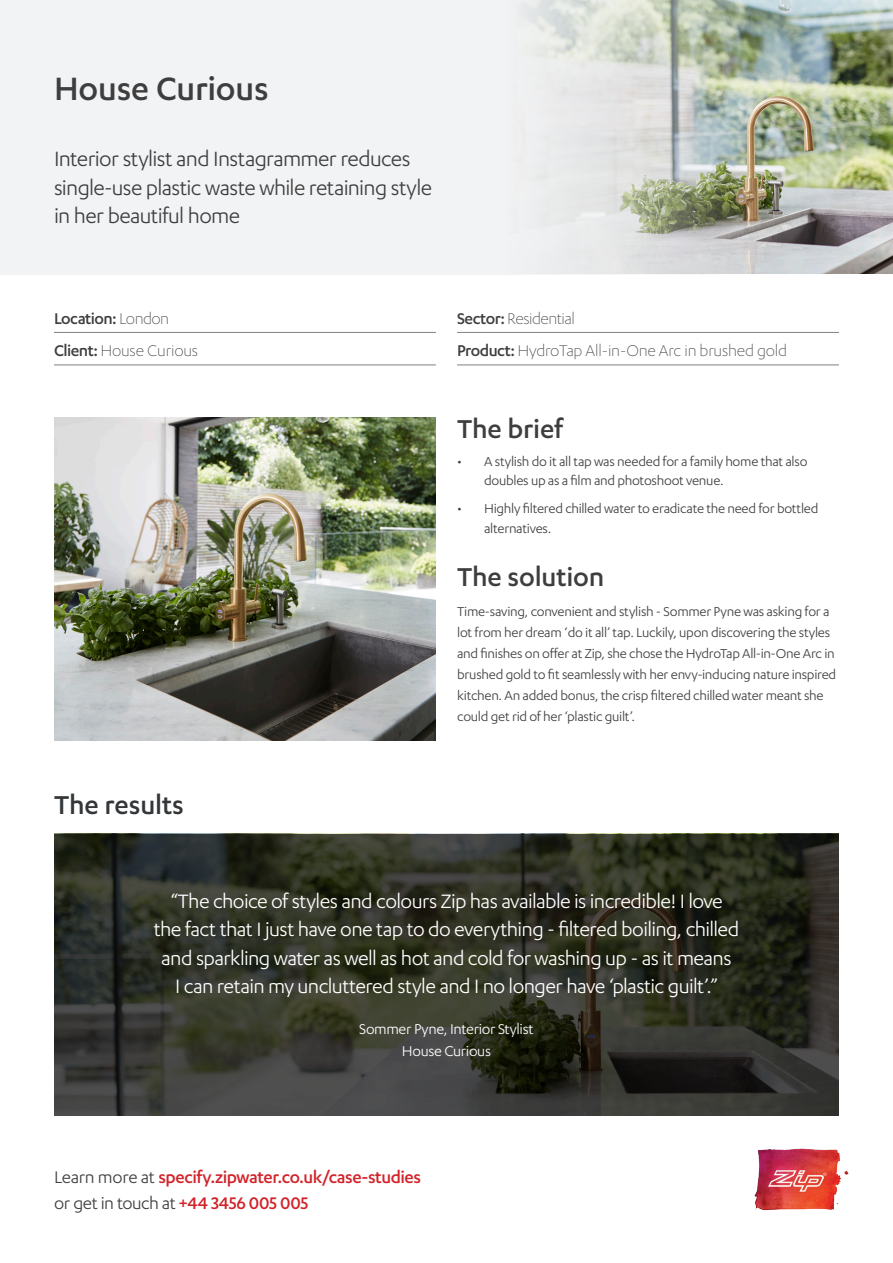
<style>
.page{position:relative;width:893px;height:1263px;background:#fff}
.page>*{position:absolute;margin:0;border:0;box-sizing:border-box;transform-origin:0 0}
.t1{font:500 37.5px "Karbon";letter-spacing:-.005em;color:#3e3e3f}
.t2{font:500 30px "Karbon";letter-spacing:-.005em;color:#3e3e3f}
.t3{font:500 30px "Karbon";letter-spacing:-.005em;color:#333739}
.t4{font:24px/28.5px "Karbon";letter-spacing:-.025em;color:#3e3e3f}
.t5{font:22.5px/28.5px "Karbon";letter-spacing:-.025em;color:#fff;text-align:center}
.t6{font:500 19.5px/25.5px "Karbon";letter-spacing:-.025em;color:#d1232a}
.t7{font:300 18px "Karbon";letter-spacing:-.01em;color:#3e3e3f}
.t8{font:300 18px "Karbon";letter-spacing:-.03em;color:#3e3e3f}
.t9{font:500 18px "Karbon";letter-spacing:-.03em;color:#3e3e3f}
.t10{font:16.5px "Karbon";letter-spacing:-.02em;color:#fff}
.t11{font:15px/21px "Karbon";letter-spacing:-.02em;color:#3e3e3f}
.s1{font-weight:300}
.s2{font-weight:500}
.s3{font-weight:400;color:#3e3e3f}
</style>
<div class="page">
<hr style="left:54px;top:332px;width:382px;height:1px;background:#827f80">
<hr style="left:54px;top:365px;width:382px;height:1px;background:#827f80">
<hr style="left:457px;top:332px;width:382px;height:1px;background:#827f80">
<hr style="left:457px;top:365px;width:382px;height:1px;background:#827f80">
<img style="left:54px;top:417px;width:382px;height:323px">
<img style="left:853px;top:0;width:40px;height:273px">
<svg style="left:0;top:0;width:853px;height:274px;fill:#f2f3f4"></svg>
<svg style="left:54px;top:833px;width:785px;height:282px;background:#313329"></svg>
<img style="left:754px;top:1148px;width:95px;height:63px">
<p class="t1" style="left:54px;top:67px;width:216px">House Curious</p>
<p class="t4" style="left:54px;top:144px;width:380px">Interior stylist and Instagrammer reduces single-use plastic waste while retaining style in her beautiful home</p>
<p class="t9" style="left:54px;top:308px;width:117px">Location: <span class="s1">London</span></p>
<p class="t7" style="left:54px;top:341px;width:146px"><span class="s2">Client:</span> House Curious</p>
<p class="t3" style="left:54px;top:788px;width:131px">The results</p>
<p class="t8" style="left:457px;top:308px;width:119px"><span class="s2">Sector:</span> Residential</p>
<p class="t7" style="left:457px;top:341px;width:332px"><span class="s2">Product:</span> HydroTap All-in-One Arc in brushed gold</p>
<p class="t2" style="left:457px;top:412px;width:108px">The brief</p>
<p class="t11" style="left:484px;top:451px;width:325px;line-height:19.5px;text-indent:-27px">• A stylish do it all tap was needed for a family home that also doubles up as a film and photoshoot venue.</p>
<p class="t11" style="left:484px;top:499px;width:336px;line-height:19.5px;text-indent:-27px">• Highly filtered chilled water to eradicate the need for bottled alternatives.</p>
<p class="t2" style="left:457px;top:560px;width:149px">The solution</p>
<p class="t11" style="left:457px;top:600px;width:381px">Time-saving, convenient and stylish - Sommer Pyne was asking for a lot from her dream ‘do it all’ tap. Luckily, upon discovering the styles and finishes on offer at Zip, she chose the HydroTap All-in-One Arc in brushed gold to fit seamlessly with her envy-inducing nature inspired kitchen. An added bonus, the crisp filtered chilled water meant she could get rid of her ‘plastic guilt’.</p>
<p class="t5" style="left:154px;top:886px;width:587px">“The choice of styles and colours Zip has available is incredible! I love the fact that I just have one tap to do everything - filtered boiling, chilled and sparkling water as well as hot and cold for washing up - as it means<br>I can retain my uncluttered style and I no longer have ‘plastic guilt’.”</p>
<p class="t10" style="left:359px;top:1020px;width:176px">Sommer Pyne, Interior Stylist</p>
<p class="t10" style="left:402px;top:1042px;width:91px">House Curious</p>
<p class="t6" style="left:54px;top:1164px;width:369px"><span class="s3">Learn more at</span> specify.zipwater.co.uk/case-studies <span class="s3">or get in touch at</span> +44 3456 005 005</p>
</div>
